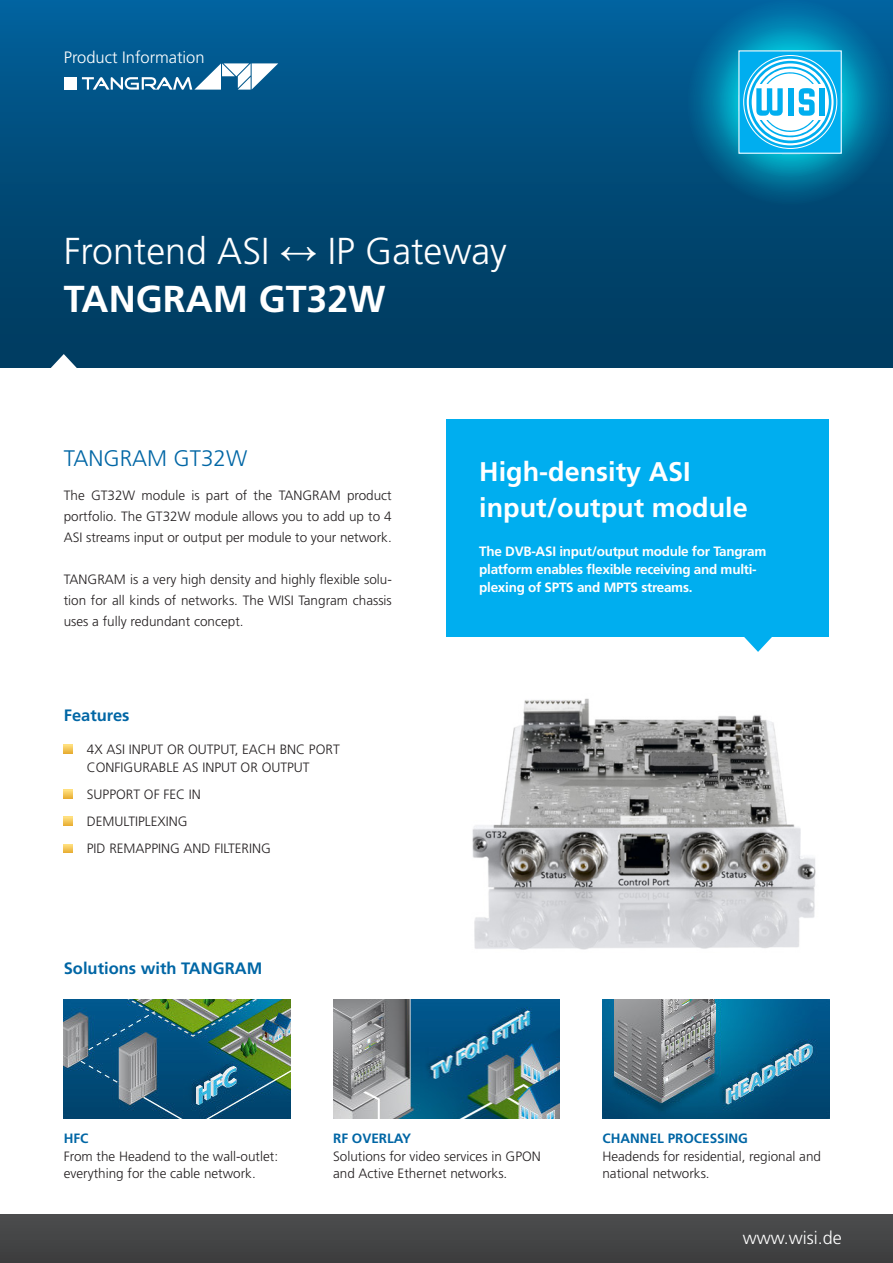
<style>
.page{position:relative;width:893px;height:1263px;background:#fff}
.page>*{position:absolute;margin:0;border:0;box-sizing:border-box;transform-origin:0 0}
.t1{font:300 37.5px/48px "Frutiger LT Std";color:#fff}
.t2{font:700 27px/36px "Frutiger LT Std";color:#fff}
.t3{font:300 22.5px "Frutiger LT Std";color:#0166a5}
.t4{font:300 18px "Frutiger LT Std";color:#fff}
.t5{font:700 16.5px "Frutiger LT Std";color:#0166a5}
.t6{font:300 16.5px "Frutiger LT Std";color:#fff}
.t7{font:300 13.5px/21px "Frutiger LT Std";color:#231f20}
.t8{font:700 13.5px/18px "Frutiger LT Std";letter-spacing:-.02em;color:#fff}
.t9{font:700 13.5px "Frutiger LT Std";color:#0166a5}
.s1{font-family:"Times New Roman";font-weight:400}
.s2{font-weight:700}
</style>
<div class="page">
<img style="left:472px;top:698px;width:344px;height:252px">
<div style="left:446px;top:419px;width:383px;height:218px;background:#00aeef"></div>
<svg style="left:744px;top:637px;width:28px;height:15px"></svg>
<div style="left:0;top:0;width:893px;height:367px;background:linear-gradient(to bottom,#01609a,#00385a)"></div>
<svg style="left:686px;top:0;width:207px;height:206px;background:#1b85b1"></svg>
<svg style="left:51px;top:354px;width:26px;height:14px"></svg>
<div style="left:0;top:1215px;width:893px;height:48px;background:#454647"></div>
<svg style="left:64px;top:745px;width:8px;height:8px"></svg>
<svg style="left:64px;top:790px;width:8px;height:8px"></svg>
<svg style="left:64px;top:817px;width:8px;height:9px"></svg>
<svg style="left:64px;top:844px;width:8px;height:9px"></svg>
<img style="left:64px;top:999px;width:227px;height:119px">
<img style="left:333px;top:999px;width:227px;height:119px">
<img style="left:602px;top:999px;width:227px;height:119px">
<div style="left:64px;top:77px;width:12px;height:13px;background:#fff"></div>
<svg style="left:82px;top:63px;width:196px;height:27px"></svg>
<p class="t6" style="left:64px;top:48px;width:142px">Product Information</p>
<h1 class="t1" style="left:64px;top:228px;width:445px">Frontend ASI <span class="s1">↔</span> IP Gateway<br><span class="s2">TANGRAM GT32W</span></h1>
<h3 class="t3" style="left:64px;top:445px;width:185px">TANGRAM GT32W</h3>
<p class="t7" style="left:64px;top:485px;width:329px;text-align:justify">The GT32W module is part of the TANGRAM product portfolio. The GT32W module allows you to add up to 4<br>ASI streams input or output per module to your network.</p>
<p class="t7" style="left:64px;top:569px;width:330px;text-align:justify">TANGRAM is a very high density and highly flexible solu&shy;tion for all kinds of networks. The WISI Tangram chassis uses a fully redundant concept.</p>
<p class="t5" style="left:64px;top:705px;width:67px">Features</p>
<p class="t7" style="left:87px;top:740px;width:247px;line-height:18px">4x ASI input or output, each BNC port config</p>
<p class="t7" style="left:87px;top:754px;width:222px;line-height:27px;text-indent:46px">urab le as input or output<br>Support of FEC in<br>Dem ultiplexing<br>PID remapping</p>
<p class="t7" style="left:184px;top:838px;width:10px">and</p>
<p class="t7" style="left:214px;top:838px;width:35px">fi ltering</p>
<p class="t5" style="left:64px;top:959px;width:200px">Solutions with TANGRAM</p>
<h2 class="t2" style="left:479px;top:454px;width:270px">High-density ASI input/output module</h2>
<p class="t8" style="left:479px;top:542px;width:289px">The DVB-ASI input/output module for Tangram platform enables flexible receiving and multi&shy;plexing of SPTS and MPTS streams.</p>
<p class="t9" style="left:64px;top:1131px;width:26px">HFC</p>
<p class="t7" style="left:64px;top:1149px;width:216px;line-height:16.2px">From the Headend to the wall-outlet: everything for the cable network.</p>
<p class="t9" style="left:333px;top:1131px;width:80px">RF OVERLAY</p>
<p class="t7" style="left:333px;top:1149px;width:209px;line-height:16.2px">Solutions for video services in GPON and Active Ethernet networks.</p>
<p class="t9" style="left:602px;top:1131px;width:147px">CHANNEL PROCESSING</p>
<p class="t7" style="left:602px;top:1149px;width:220px;line-height:16.2px">Headends for residential, regional and national networks.</p>
<h3 class="t4" style="left:743px;top:1227px;width:101px">www.wisi.de</h3>
</div>
